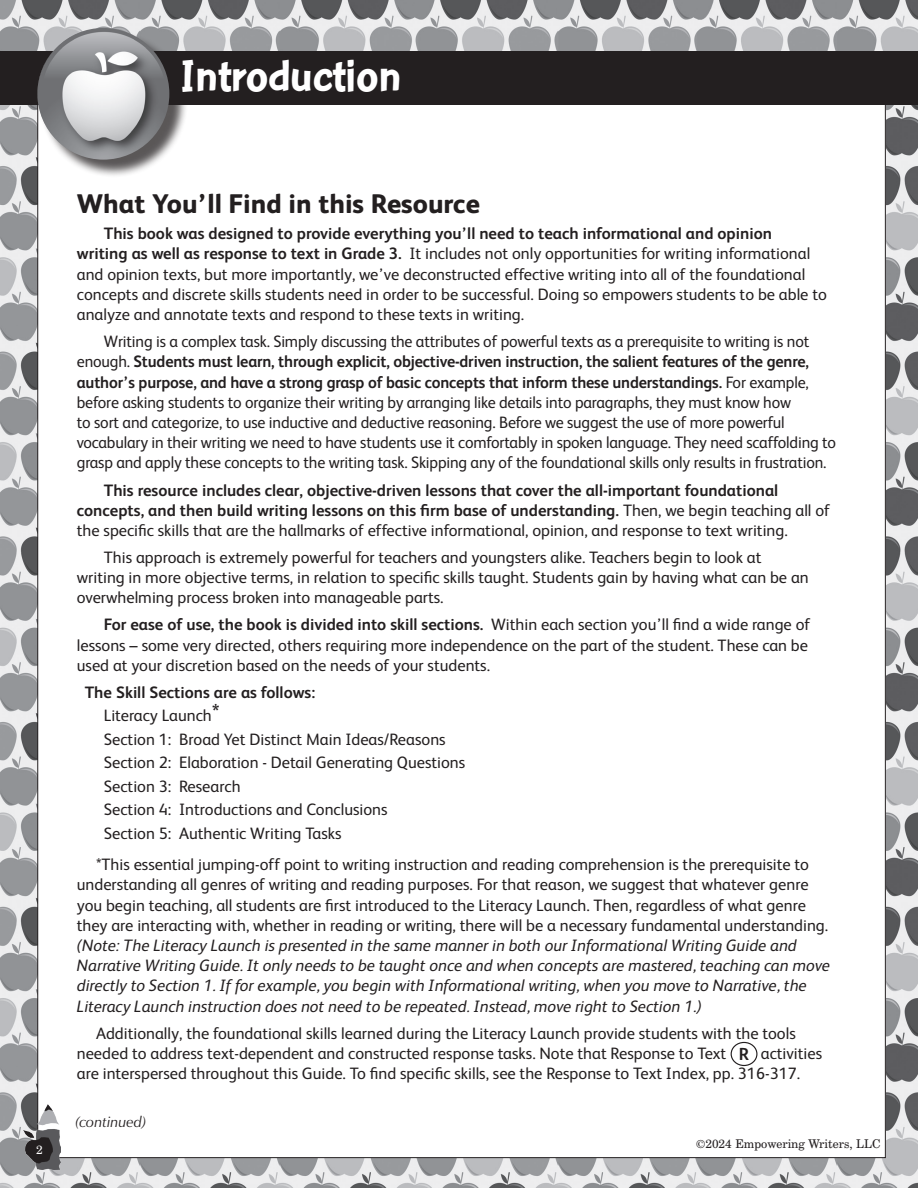
<style>
.page{position:relative;width:918px;height:1188px;background:#fff}
.page>*{position:absolute;margin:0;border:0;box-sizing:border-box;transform-origin:0 0}
.t1{font:700 48px "Con Brush";letter-spacing:-.02em;color:#fff}
.t2{font:800 27px "FS Albert";color:#231f20}
.t3{font:700 17.55px "FS Albert";color:#231f20}
.t4{font:16.5px/20.2px "FS Albert";color:#231f20}
.t5{font:italic 16.5px/20.2px "FS Albert";color:#231f20}
.t6{font:700 16.5px/20.2px "FS Albert";color:#231f20}
.t7{font:italic 15px "Zapf Humanist 601 BT";color:#231f20}
.t8{font:12px "Century Schoolbook BT";color:#231f20}
.t9{font:12px "Century Schoolbook BT";color:#fff}
.s1{font-weight:700}
.s2{font-weight:400}
.s3{font-size:24px}
</style>
<div class="page">
<img style="left:0;top:0;width:918px;height:1188px">
<div style="left:38px;top:68px;width:847px;height:1090px;background:#fff"></div>
<div style="left:0;top:51px;width:918px;height:54px;background:#231f20"></div>
<div style="left:40px;top:30px;width:148px;height:148px;background:#231f20;opacity:.75"></div>
<img style="left:37px;top:28px;width:132px;height:132px;border-radius:66px">
<img style="left:24px;top:1104px;width:37px;height:66px">
<div style="left:731px;top:1042px;width:26px;height:24px;border:1px solid #231f20;border-radius:50%"></div>
<h1 class="t1" style="left:180px;top:47px;width:223px">Introduction</h1>
<h2 class="t2" style="left:77px;top:184px;width:405px">What You’ll Find in this Resource</h2>
<p class="t4" style="left:77px;top:222px;width:752px;text-indent:27px"><span class="s1">This book was designed to provide everything you’ll need to teach informational and opinion writing as well as response to text in Grade 3.</span> It includes not only opportunities for writing informational and opinion texts, but more importantly, we’ve deconstructed effective writing into all of the foundational concepts and discrete skills students need in order to be successful. Doing so empowers students to be able to analyze and annotate texts and respond to these texts in writing.</p>
<p class="t4" style="left:77px;top:330px;width:761px;text-indent:27px">Writing is a complex task. Simply discussing the attributes of powerful texts as a prerequisite to writing is not enough. <span class="s1">Students must learn, through explicit, objective-driven instruction, the salient features of the genre, author’s purpose, and have a strong grasp of basic concepts that inform these understandings.</span> For example, before asking students to organize their writing by arranging like details into paragraphs, they must know how<br>to sort and categorize, to use inductive and deductive reasoning. Before we suggest the use of more powerful vocabulary in their writing we need to have students use it comfortably in spoken language. They need scaffolding to grasp and apply these concepts to the writing task. Skipping any of the foundational skills only results in frustration.</p>
<p class="t6" style="left:77px;top:479px;width:755px;text-indent:27px">This resource includes clear, objective-driven lessons that cover the all-important foundational concepts, and then build writing lessons on this firm base of understanding. <span class="s2">Then, we begin teaching all of the specific skills that are the hallmarks of effective informational, opinion, and response to text writing.</span></p>
<p class="t4" style="left:77px;top:546px;width:733px;text-indent:27px">This approach is extremely powerful for teachers and youngsters alike. Teachers begin to look at writing in more objective terms, in relation to specific skills taught. Students gain by having what can be an overwhelming process broken into manageable parts.</p>
<p class="t4" style="left:77px;top:614px;width:735px;text-indent:27px"><span class="s1">For ease of use, the book is divided into skill sections.</span> Within each section you’ll find a wide range of lessons – some very directed, others requiring more independence on the part of the student. These can be used at your discretion based on the needs of your students.</p>
<p class="t4" style="left:104px;top:680px;width:363px;line-height:23.5px;text-indent:-19px"><span class="s1">The Skill Sections are as follows:<br></span>Literacy Launch<span class="s3">*<br></span>Section 1: Broad Yet Distinct Main Ideas/Reasons Section 2: Elaboration - Detail Generating Questions Section 3: Research<br>Section 4: Introductions and Conclusions<br>Section 5: Authentic Writing Tasks</p>
<p class="t4" style="left:77px;top:853px;width:753px;text-indent:19px">*This essential jumping-off point to writing instruction and reading comprehension is the prerequisite to understanding all genres of writing and reading purposes. For that reason, we suggest that whatever genre you begin teaching, all students are first introduced to the Literacy Launch. Then, regardless of what genre they are interacting with, whether in reading or writing, there will be a necessary fundamental understanding.</p>
<p class="t5" style="left:77px;top:934px;width:755px">(Note: The Literacy Launch is presented in the same manner in both our Informational Writing Guide and Narrative Writing Guide. It only needs to be taught once and when concepts are mastered, teaching can move directly to Section 1. If for example, you begin with Informational writing, when you move to Narrative, the Literacy Launch instruction does not need to be repeated. Instead, move right to Section 1.)</p>
<p class="t4" style="left:77px;top:1022px;width:720px;text-indent:19px">Additionally, the foundational skills learned during the Literacy Launch provide students with the tools needed to address text-dependent and constructed response tasks. Note that Response to Text</p>
<p class="t3" style="left:739px;top:1042px;width:12px">R</p>
<p class="t4" style="left:77px;top:1042px;width:747px;text-indent:684px">activities are interspersed throughout this Guide. To find specific skills, see the Response to Text Index, pp. 316-317.</p>
<p class="t7" style="left:75px;top:1112px;width:72px">(continued)</p>
<p class="t9" style="left:36px;top:1142px;width:8px">2</p>
<p class="t8" style="left:696px;top:1136px;width:186px">©2024 Empowering Writers, LLC</p>
</div>
